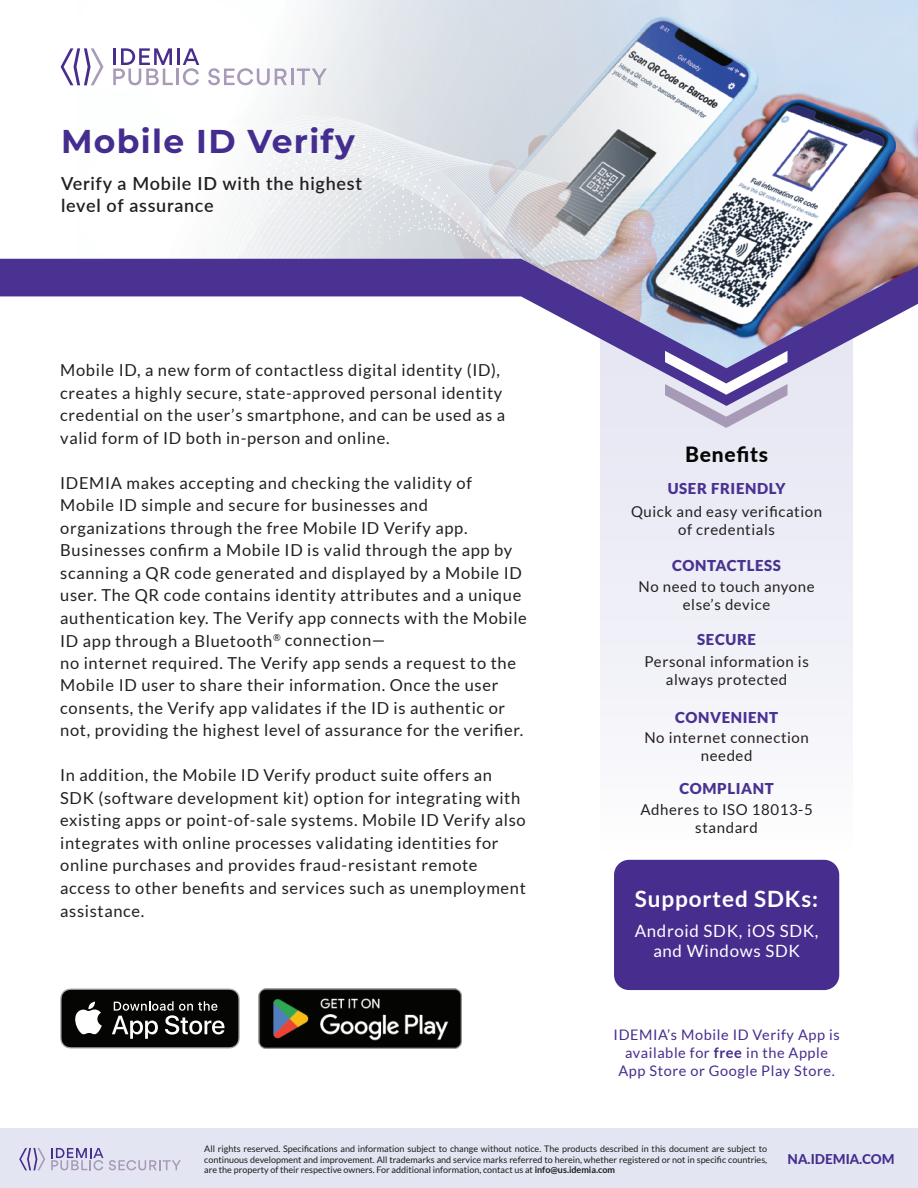
<style>
.page{position:relative;width:918px;height:1188px;background:#fff}
.page>*{position:absolute;margin:0;border:0;box-sizing:border-box;transform-origin:0 0}
.t1{font:700 33px "IDEMIA";letter-spacing:.04em;color:#442d8e}
.t2{font:700 22.5px "Lato";letter-spacing:.04em;color:#fff}
.t3{font:800 21px "Lato";letter-spacing:.04em;color:#040503}
.t4{font:600 18px/21.6px "Lato";letter-spacing:.04em;color:#231f20}
.t5{font:16.95px/19.5px "Lato";letter-spacing:.04em;color:#fff;text-align:center}
.t6{font:16.5px/22.5px "Lato";letter-spacing:.04em;color:#231f20}
.t7{font:15px/18px "Lato";letter-spacing:.04em;color:#231f20;text-align:center}
.t8{font:900 15px "Lato";letter-spacing:.04em;color:#4a3292}
.t9{font:14.55px/18.1px "Lato";letter-spacing:.04em;color:#472d8e;text-align:center}
.t10{font:800 13.5px "Lato";color:#442d8e}
.t11{font:9px/10.8px "Lato";color:#1c1c1c;text-align:justify}
.s1{font-weight:700}
</style>
<div class="page">
<div style="left:600px;top:338px;width:253px;height:850px;background:#f4f5fa"></div>
<img style="left:77px;top:0;width:841px;height:259px">
<hr style="left:176px;top:69px;width:3px;height:16px;background:#a99ab8">
<svg style="left:208px;top:68px;width:119px;height:17px"></svg>
<svg style="left:113px;top:48px;width:60px;height:37px"></svg>
<hr style="left:177px;top:48px;width:3px;height:17px;background:#482d8e">
<svg style="left:183px;top:48px;width:16px;height:37px"></svg>
<svg style="left:61px;top:48px;width:42px;height:37px"></svg>
<svg style="left:0;top:259px;width:918px;height:147px"></svg>
<svg style="left:665px;top:351px;width:123px;height:77px"></svg>
<div style="left:614px;top:860px;width:225px;height:130px;background:#472d8e;border-radius:15px"></div>
<svg style="left:60px;top:989px;width:180px;height:60px"></svg>
<img style="left:258px;top:989px;width:203px;height:60px">
<div style="left:0;top:1129px;width:918px;height:59px;background:#e3e5f2"></div>
<svg style="left:109px;top:1160px;width:72px;height:10px"></svg>
<svg style="left:51px;top:1148px;width:52px;height:22px"></svg>
<svg style="left:19px;top:1148px;width:26px;height:22px"></svg>
<h1 class="t1" style="left:61px;top:118px;width:295px">Mobile ID Verify</h1>
<p class="t4" style="left:61px;top:172px;width:302px">Verify a Mobile ID with the highest level of assurance</p>
<p class="t6" style="left:60px;top:359px;width:447px">Mobile ID, a new form of contactless digital identity (ID), creates a highly secure, state-approved personal identity credential on the user’s smartphone, and can be used as a valid form of ID both in-person and online.</p>
<p class="t6" style="left:60px;top:472px;width:468px">IDEMIA makes accepting and checking the validity of Mobile ID simple and secure for businesses and organizations through the free Mobile ID Verify app.<br>Businesses confirm a Mobile ID is valid through the app by scanning a QR code generated and displayed by a Mobile ID user. The QR code contains identity attributes and a unique authentication key. The Verify app connects with the Mobile ID app through a Bluetooth<sup>®</sup> connection—<br>no internet required. The Verify app sends a request to the Mobile ID user to share their information. Once the user consents, the Verify app validates if the ID is authentic or not, providing the highest level of assurance for the verifier.</p>
<p class="t6" style="left:60px;top:764px;width:467px">In addition, the Mobile ID Verify product suite offers an SDK (software development kit) option for integrating with existing apps or point-of-sale systems. Mobile ID Verify also integrates with online processes validating identities for online purchases and provides fraud-resistant remote access to other benefits and services such as unemployment assistance.</p>
<p class="t3" style="left:685px;top:439px;width:85px">Benefits</p>
<p class="t8" style="left:668px;top:480px;width:119px">USER FRIENDLY</p>
<p class="t7" style="left:631px;top:502px;width:193px">Quick and easy verification of credentials</p>
<p class="t8" style="left:672px;top:557px;width:110px">CONTACTLESS</p>
<p class="t7" style="left:639px;top:578px;width:178px">No need to touch anyone else’s device</p>
<p class="t8" style="left:697px;top:631px;width:60px">SECURE</p>
<p class="t7" style="left:644px;top:652px;width:166px">Personal information is always protected</p>
<p class="t8" style="left:675px;top:709px;width:105px">CONVENIENT</p>
<p class="t7" style="left:644px;top:728px;width:166px">No internet connection needed</p>
<p class="t8" style="left:680px;top:779px;width:96px">COMPLIANT</p>
<p class="t7" style="left:640px;top:800px;width:174px">Adheres to ISO 18013-5 standard</p>
<h2 class="t2" style="left:635px;top:886px;width:185px">Supported SDKs:</h2>
<p class="t5" style="left:635px;top:921px;width:185px">Android SDK, iOS SDK, and Windows SDK</p>
<p class="t9" style="left:614px;top:1025px;width:228px">IDEMIA’s Mobile ID Verify App is available for <span class="s1">free</span> in the Apple<br>App Store or Google Play Store.</p>
<p class="t11" style="left:204px;top:1143px;width:564px">All rights reserved. Specifications and information subject to change without notice. The products described in this document are subject to continuous development and improvement. All trademarks and service marks referred to herein, whether registered or not in specific countries, are the property of their respective owners. For additional information, contact us at <span class="s1">info@us.idemia.com</span></p>
<p class="t10" style="left:788px;top:1149px;width:109px">NA.IDEMIA.COM</p>
</div>
